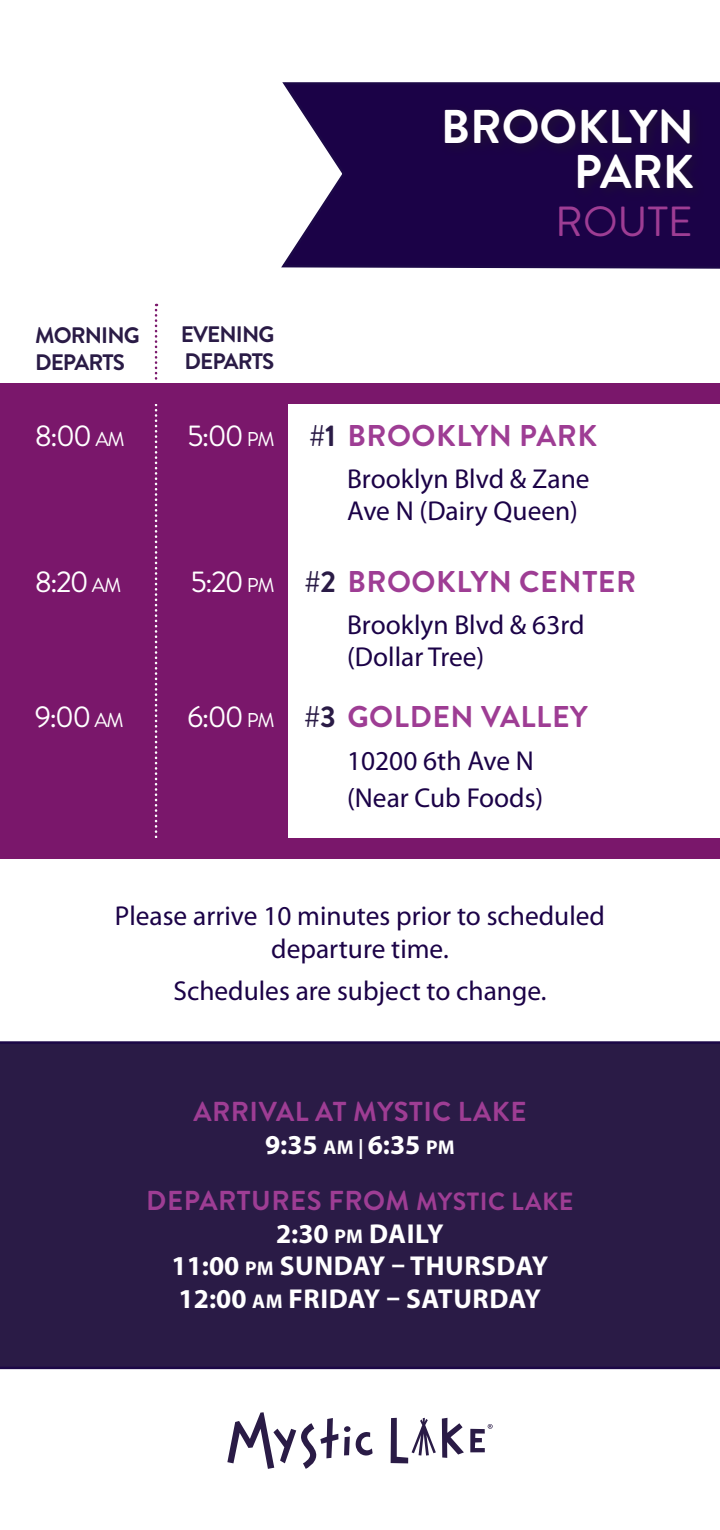
<style>
.page{position:relative;width:720px;height:1530px;background:#fff}
.page>*{position:absolute;margin:0;border:0;box-sizing:border-box;transform-origin:0 0}
.t1{font:700 47.25px/44.8px "Brandon Grotesque";color:#fff;text-align:right}
.t2{font:42px "Brandon Grotesque";color:#9e3d94}
.t3{font:700 30px "Brandon Grotesque";letter-spacing:.02em;color:#9e3d94}
.t4{font:30px "Brandon Grotesque";letter-spacing:-.06em;color:#fff}
.t5{font:27.5px/32.5px "Myriad Pro";color:#1b0247}
.t6{font:700 27.5px/33px "Brandon Grotesque";letter-spacing:.02em;color:#9e3d94;text-align:center}
.t7{font:700 27.5px "Myriad Pro";letter-spacing:.02em;color:#fff}
.t8{font:700 22.5px "Brandon Grotesque";letter-spacing:-.04em;color:#2a1b46}
.s1{font-size:20px}
.s2{color:#2a1b46}
.s3{font-family:"Myriad Pro";color:#fff}
.s4{font-family:"Myriad Pro";font-size:20px;color:#fff}
.s5{font-size:25px}
</style>
<div class="page">
<svg style="left:281px;top:82px;width:439px;height:187px;background:#341e5b"></svg>
<div style="left:0;top:392px;width:288px;height:452px;background:#7a176b"></div>
<div style="left:439px;top:103px;width:267px;height:99px;background:#1b0443"></div>
<div style="left:344px;top:1426px;width:7px;height:6px;background:#2a1b46;border-radius:50%"></div>
<svg style="left:442px;top:1418px;width:22px;height:40px"></svg>
<svg style="left:227px;top:1412px;width:111px;height:57px"></svg>
<svg style="left:344px;top:1432px;width:29px;height:24px"></svg>
<svg style="left:470px;top:1424px;width:23px;height:28px"></svg>
<svg style="left:391px;top:1418px;width:45px;height:45px"></svg>
<svg style="left:155px;top:304px;width:2px;height:534px"></svg>
<div style="left:0;top:1041px;width:720px;height:328px;background:#2a1b46"></div>
<div style="left:0;top:384px;width:720px;height:20px;background:#7a176b"></div>
<div style="left:0;top:839px;width:720px;height:20px;background:#7a176b"></div>
<p class="t8" style="left:35px;top:320px;width:106px">MORNING</p>
<p class="t8" style="left:35px;top:347px;width:91px">DEPARTS</p>
<p class="t8" style="left:181px;top:319px;width:95px">EVENING</p>
<p class="t8" style="left:185px;top:346px;width:91px">DEPARTS</p>
<p class="t1" style="left:441px;top:105px;width:255px">BROOKLYN<br>PARK</p>
<p class="t2" style="left:555px;top:193px;width:139px">ROUTE</p>
<p class="t4" style="left:35px;top:415px;width:91px">8:00 <span class="s1">AM</span></p>
<p class="t4" style="left:188px;top:415px;width:89px">5:00 <span class="s1">PM</span></p>
<p class="t3" style="left:309px;top:414px;width:290px"><span class="s2">#1</span> BROOKLYN PARK</p>
<p class="t5" style="left:347px;top:462px;width:244px">Brooklyn Blvd &amp; Zane<br>Ave N (Dairy Queen)</p>
<p class="t4" style="left:35px;top:561px;width:88px">8:20 <span class="s1">AM</span></p>
<p class="t4" style="left:191px;top:561px;width:85px">5:20 <span class="s1">PM</span></p>
<p class="t3" style="left:304px;top:560px;width:333px"><span class="s2">#2</span> BROOKLYN CENTER</p>
<p class="t5" style="left:347px;top:608px;width:239px">Brooklyn Blvd &amp; 63rd (Dollar Tree)</p>
<p class="t4" style="left:35px;top:696px;width:90px">9:00 <span class="s1">AM</span></p>
<p class="t4" style="left:187px;top:696px;width:89px">6:00 <span class="s1">PM</span></p>
<p class="t3" style="left:304px;top:696px;width:285px"><span class="s2">#3</span> GOLDEN VALLEY</p>
<p class="t5" style="left:347px;top:744px;width:188px">10200 6th Ave N</p>
<p class="t5" style="left:347px;top:781px;width:198px">(Near Cub Foods)</p>
<p class="t5" style="left:115px;top:899px;width:492px;text-align:center">Please arrive 10 minutes prior to scheduled departure time.</p>
<p class="t5" style="left:173px;top:975px;width:375px">Schedules are subject to change.</p>
<p class="t6" style="left:193px;top:1096px;width:335px">ARRIVAL AT MYSTIC LAKE<br><span class="s3">9:35</span> <span class="s4">AM |</span> <span class="s3">6:35</span> <span class="s4">PM</span></p>
<p class="t6" style="left:146px;top:1184px;width:429px">DEPARTURES FROM <span class="s5">MYSTIC LAKE<br></span><span class="s3">2:30</span> <span class="s4">PM</span> <span class="s3">DAILY</span></p>
<p class="t7" style="left:172px;top:1248px;width:378px">11:00 <span class="s1">PM</span> SUNDAY – THURSDAY</p>
<p class="t7" style="left:179px;top:1281px;width:364px">12:00 <span class="s1">AM</span> FRIDAY – SATURDAY</p>
</div>
